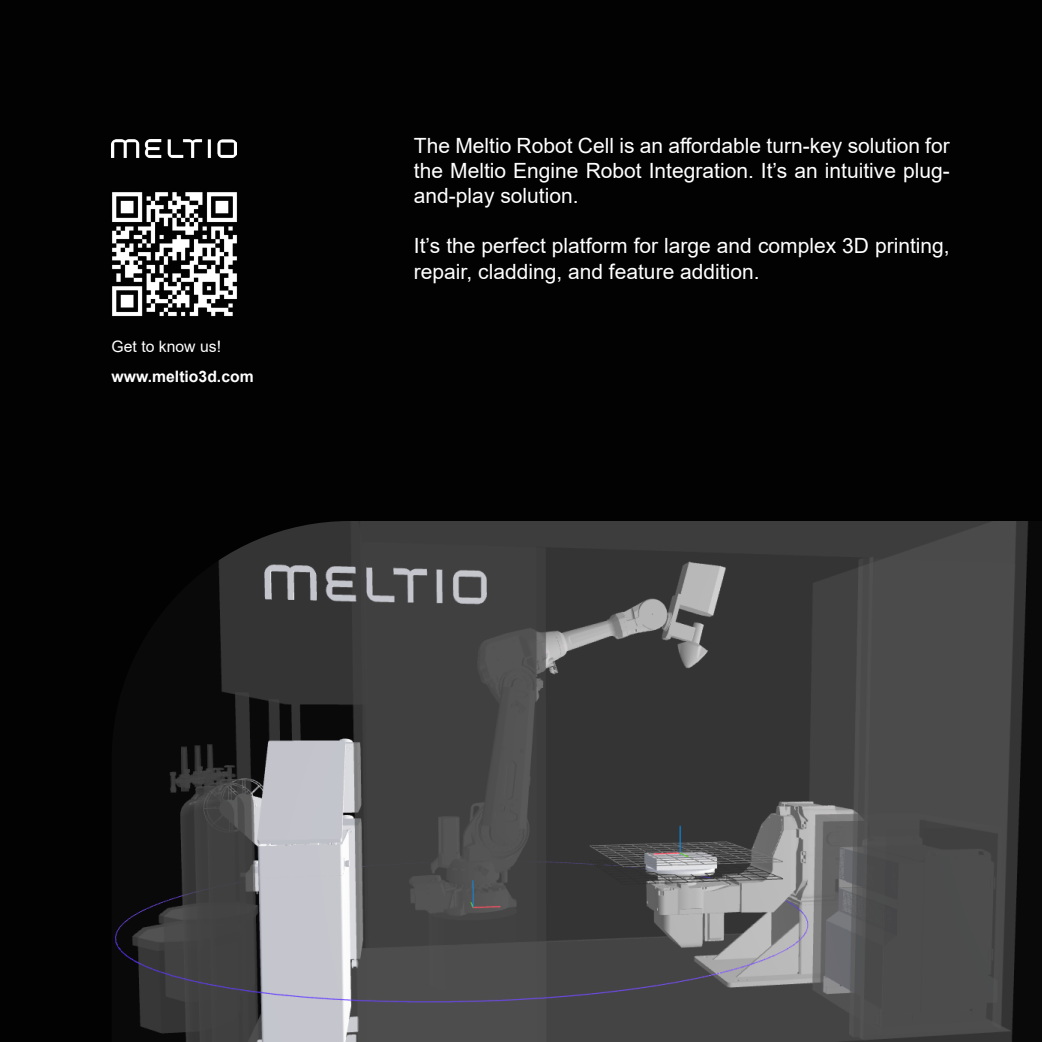
<style>
.page{position:relative;width:1042px;height:1042px;background:#020203}
.page>*{position:absolute;margin:0;border:0;box-sizing:border-box;transform-origin:0 0}
.t1{font:21px/25.2px "Arial";color:#fff;text-align:justify}
.t2{font:700 15.75px "Arial";color:#fff}
.t3{font:15.75px "Arial";color:#fff}
</style>
<div class="page">
<img style="left:115px;top:521px;width:914px;height:521px">
<img style="left:112px;top:192px;width:125px;height:125px">
<img style="left:112px;top:140px;width:125px;height:18px">
<p class="t3" style="left:112px;top:336px;width:111px">Get to know us!</p>
<p class="t2" style="left:112px;top:365px;width:144px">www.meltio3d.com</p>
<p class="t1" style="left:414px;top:132px;width:537px">The Meltio Robot Cell is an affordable turn-key solution for the Meltio Engine Robot Integration. It’s an intuitive plug&shy;and-play solution.</p>
<p class="t1" style="left:414px;top:233px;width:537px">It’s the perfect platform for large and complex 3D printing, repair, cladding, and feature addition.</p>
</div>
